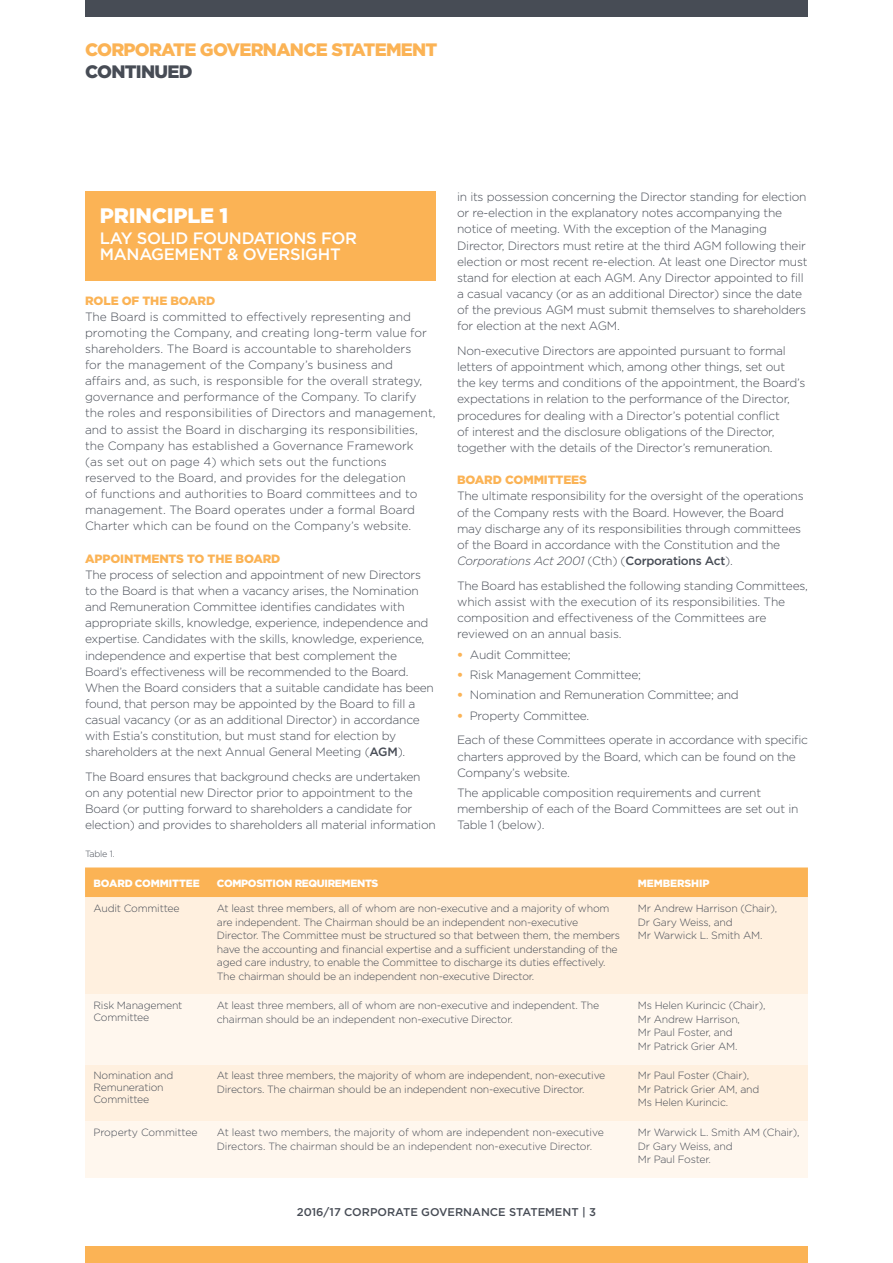
<style>
.page{position:relative;width:893px;height:1263px;background:#fff}
.page>*{position:absolute;margin:0;border:0;box-sizing:border-box;transform-origin:0 0}
.t1{font:900 21px "Gotham";color:#fff}
.t2{font:900 18px "Gotham";letter-spacing:-.04em;color:#fbb355}
.t3{font:900 18px "Gotham";letter-spacing:-.04em;color:#474c55}
.t4{font:500 16.5px/16.5px "Gotham";letter-spacing:-.02em;color:#fff}
.t5{font:300 12px/16.2px "Gotham";letter-spacing:-.02em;color:#474c55}
.t6{font:300 12px/16.2px "Gotham";color:#474c55}
.t7{font:900 12px "Gotham";letter-spacing:-.01em;color:#fbb355}
.t8{font:500 11.25px "Gotham";color:#474c55}
.t9{font:300 10.5px/13.5px "Gotham";letter-spacing:-.02em;color:#474c55}
.t10{font:900 10.5px "Gotham";letter-spacing:-.03em;color:#fff}
.t11{font:300 9px "Gotham";letter-spacing:-.02em;color:#474c55}
.s1{font-weight:500}
.s2{font-style:italic}
.s3{font-weight:900;color:#fbb355}
</style>
<div class="page">
<div style="left:85px;top:0;width:723px;height:17px;background:#474c55"></div>
<div style="left:85px;top:1246px;width:723px;height:17px;background:#fbb355"></div>
<div style="left:85px;top:191px;width:351px;height:90px;background:#fbb355"></div>
<div style="left:85px;top:867px;width:723px;height:30px;background:#fbb355"></div>
<div style="left:85px;top:897px;width:723px;height:97px;background:#fff0df"></div>
<svg style="left:85px;top:994px;width:723px;height:184px;background:#fff4e9"></svg>
<h2 class="t2" style="left:85px;top:37px;width:354px">CORPORATE GOVERNANCE STATEMENT</h2>
<h2 class="t3" style="left:85px;top:59px;width:109px">CONTINUED</h2>
<h1 class="t1" style="left:100px;top:201px;width:28px">PRINCIPLE</h1>
<h1 class="t1" style="left:220px;top:201px;width:10px">1</h1>
<h3 class="t4" style="left:100px;top:229px;width:259px">LAY SOLID FOUNDATIONS FOR<br>MANAGEMENT &amp; OVERSIGHT</h3>
<p class="t7" style="left:85px;top:292px;width:104px">ROLE OF THE BOARD</p>
<p class="t6" style="left:85px;top:308px;width:352px">The Board is committed to effectively representing and promoting the Company, and creating long-term value for shareholders. The Board is accountable to shareholders<br>for the management of the Company’s business and<br>affairs and, as such, is responsible for the overall strategy, governance and performance of the Company. To clarify the roles and responsibilities of Directors and management, and to assist the Board in discharging its responsibilities, the Company has established a Governance Framework<br>(as set out on page 4) which sets out the functions reserved to the Board, and provides for the delegation<br>of functions and authorities to Board committees and to management. The Board operates under a formal Board Charter which can be found on the Company’s website.</p>
<p class="t7" style="left:85px;top:550px;width:169px">APPOINTMENTS TO THE BOARD</p>
<p class="t5" style="left:85px;top:566px;width:350px">The process of selection and appointment of new Directors to the Board is that when a vacancy arises, the Nomination and Remuneration Committee identifies candidates with appropriate skills, knowledge, experience, independence and expertise. Candidates with the skills, knowledge, experience, independence and expertise that best complement the Board’s effectiveness will be recommended to the Board.<br>When the Board considers that a suitable candidate has been found, that person may be appointed by the Board to fill a casual vacancy (or as an additional Director) in accordance with Estia’s constitution, but must stand for election by shareholders at the next Annual General Meeting (<span class="s1">AGM</span>).</p>
<p class="t5" style="left:85px;top:768px;width:352px">The Board ensures that background checks are undertaken on any potential new Director prior to appointment to the Board (or putting forward to shareholders a candidate for election) and provides to shareholders all material information</p>
<p class="t11" style="left:85px;top:848px;width:31px">Table 1.</p>
<p class="t5" style="left:457px;top:188px;width:352px">in its possession concerning the Director standing for election or re-election in the explanatory notes accompanying the notice of meeting. With the exception of the Managing Director, Directors must retire at the third AGM following their election or most recent re-election. At least one Director must stand for election at each AGM. Any Director appointed to fill a casual vacancy (or as an additional Director) since the date of the previous AGM must submit themselves to shareholders for election at the next AGM.</p>
<p class="t5" style="left:457px;top:342px;width:350px">Non-executive Directors are appointed pursuant to formal letters of appointment which, among other things, set out the key terms and conditions of the appointment, the Board’s expectations in relation to the performance of the Director, procedures for dealing with a Director’s potential conflict<br>of interest and the disclosure obligations of the Director, together with the details of the Director’s remuneration.</p>
<p class="t7" style="left:457px;top:472px;width:19px">BOARD</p>
<p class="t7" style="left:505px;top:472px;width:18px">COMMITTEES</p>
<p class="t5" style="left:457px;top:488px;width:348px">The ultimate responsibility for the oversight of the operations of the Company rests with the Board. However, the Board may discharge any of its responsibilities through committees of the Board in accordance with the Constitution and the <span class="s2">Corporations Act 2001</span> (Cth) (<span class="s1">CORPORATIONS ACT</span>).</p>
<p class="t5" style="left:457px;top:577px;width:352px">The Board has established the following standing Committees, which assist with the execution of its responsibilities. The composition and effectiveness of the Committees are reviewed on an annual basis.</p>
<p class="t5" style="left:457px;top:646px;width:115px"><span class="s3">•</span> Audit Committee;</p>
<p class="t5" style="left:457px;top:666px;width:185px"><span class="s3">•</span> Risk Management Committee;</p>
<p class="t5" style="left:457px;top:687px;width:283px"><span class="s3">•</span> Nomination and Remuneration Committee; and</p>
<p class="t5" style="left:457px;top:703px;width:352px;line-height:24.6px"><span class="s3">•</span> Property Committee.<br>Each of these Committees operate in accordance with specific</p>
<p class="t5" style="left:457px;top:748px;width:340px">charters approved by the Board, which can be found on the<br>Company’s website.</p>
<p class="t5" style="left:457px;top:784px;width:343px">The applicable composition requirements and current membership of each of the Board Committees are set out in<br>Table 1 (below).</p>
<p class="t10" style="left:94px;top:876px;width:17px">BOARD</p>
<p class="t10" style="left:135px;top:876px;width:16px">COMMITTEE</p>
<p class="t10" style="left:217px;top:876px;width:15px">COMPOSITION</p>
<p class="t10" style="left:295px;top:876px;width:31px">REQUIREMENTS</p>
<p class="t10" style="left:638px;top:876px;width:17px">MEMBERSHIP</p>
<p class="t9" style="left:94px;top:901px;width:88px">Audit Committee</p>
<p class="t9" style="left:217px;top:901px;width:405px">At least three members, all of whom are non-executive and a majority of whom are independent. The Chairman should be an independent non-executive Director. The Committee must be structured so that between them, the members have the accounting and financial expertise and a sufficient understanding of the aged care industry, to enable the Committee to discharge its duties effectively.<br>The chairman should be an independent non-executive Director.</p>
<p class="t9" style="left:638px;top:901px;width:141px">Mr Andrew Harrison (Chair),<br>Dr Gary Weiss, and<br>Mr Warwick L. Smith AM.</p>
<p class="t9" style="left:94px;top:999px;width:90px;line-height:12px">Risk Management<br>Committee</p>
<p class="t9" style="left:217px;top:998px;width:384px">At least three members, all of whom are non-executive and independent. The chairman should be an independent non-executive Director.</p>
<p class="t9" style="left:638px;top:998px;width:129px">Ms Helen Kurincic (Chair),<br>Mr Andrew Harrison,<br>Mr Paul Foster, and<br>Mr Patrick Grier AM.</p>
<p class="t9" style="left:94px;top:1069px;width:81px;line-height:12px">Nomination and<br>Remuneration<br>Committee</p>
<p class="t9" style="left:217px;top:1069px;width:390px">At least three members, the majority of whom are independent, non-executive<br>Directors. The chairman should be an independent non-executive Director.</p>
<p class="t9" style="left:638px;top:1069px;width:123px">Mr Paul Foster (Chair),<br>Mr Patrick Grier AM, and<br>Ms Helen Kurincic.</p>
<p class="t9" style="left:94px;top:1125px;width:106px">Property Committee</p>
<p class="t9" style="left:217px;top:1125px;width:389px">At least two members, the majority of whom are independent non-executive<br>Directors. The chairman should be an independent non-executive Director.</p>
<p class="t9" style="left:638px;top:1125px;width:163px">Mr Warwick L. Smith AM (Chair),<br>Dr Gary Weiss, and<br>Mr Paul Foster.</p>
<p class="t8" style="left:297px;top:1204px;width:301px">2016/17 CORPORATE GOVERNANCE STATEMENT | 3</p>
</div>
